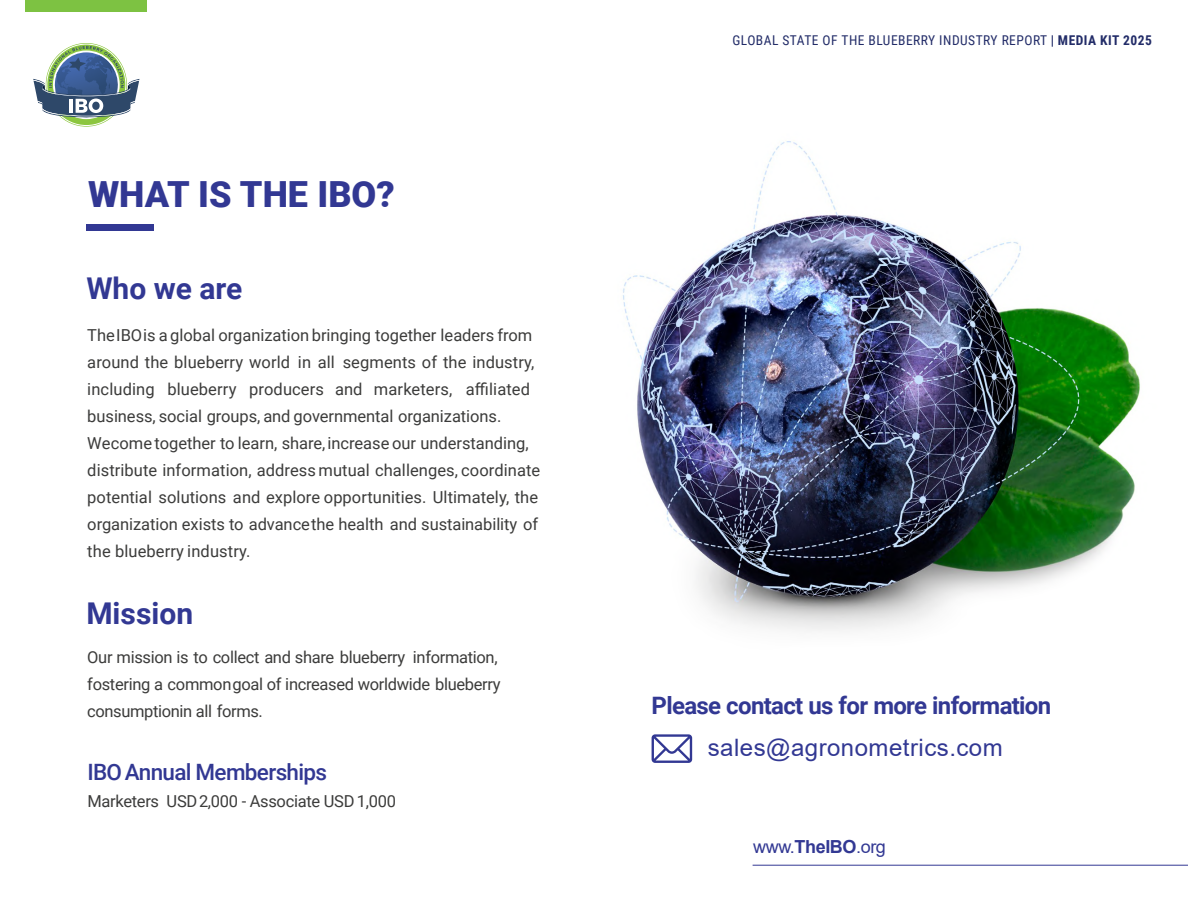
<style>
.page{position:relative;width:1188px;height:918px;background:#fff}
.page>*{position:absolute;margin:0;border:0;box-sizing:border-box;transform-origin:0 0}
.t1{font:900 36px "Roboto";color:#323893}
.t2{font:700 30px "Roboto";color:#323893}
.t3{font:700 24px "Roboto";letter-spacing:-.03em;color:#323893}
.t4{font:24px "Arial";letter-spacing:.02em;color:#323893}
.t5{font:500 22.5px "Roboto";letter-spacing:-.03em;color:#323893}
.t6{font:18px "Arial";letter-spacing:-.02em;color:#323893}
.t7{font:16.5px/27px "Roboto";color:#3c3c3b}
.t8{font:16.5px/27px "Roboto";letter-spacing:-.02em;color:#3c3c3b}
.t9{font:13.5px "Roboto Condensed";letter-spacing:.035em;color:#222c68}
.s1{font-weight:700}
</style>
<div class="page">
<img style="left:623px;top:140px;width:517px;height:491px">
<hr style="left:753px;top:865px;width:435px;height:1px;background:#323893">
<svg style="left:652px;top:734px;width:40px;height:29px"></svg>
<div style="left:86px;top:224px;width:68px;height:6px;background:#323893"></div>
<svg style="left:46px;top:43px;width:81px;height:84px"></svg>
<svg style="left:33px;top:46px;width:107px;height:73px"></svg>
<div style="left:26px;top:0;width:121px;height:12px;background:#7dc242"></div>
<h1 class="t1" style="left:88px;top:180px;width:308px">WHAT IS THE IBO?</h1>
<h2 class="t2" style="left:86px;top:277px;width:158px">Who we are</h2>
<p class="t7" style="left:87px;top:323px;width:455px">TheIBOis a global organization bringing together leaders from around the blueberry world in all segments of the industry, including blueberry producers and marketers, affiliated business, social groups, and governmental organizations.<br>Wecome together to learn, share, increase our understanding, distribute information, address mutual challenges, coordinate potential solutions and explore opportunities. Ultimately, the organization exists to advancethe health and sustainability of the blueberry industry.</p>
<h2 class="t2" style="left:86px;top:601px;width:108px">Mission</h2>
<p class="t8" style="left:87px;top:646px;width:415px">Our mission is to collect and share blueberry information, fostering a commongoal of increased worldwide blueberry consumptionin all forms.</p>
<h3 class="t5" style="left:87px;top:763px;width:241px">IBO Annual Memberships</h3>
<p class="t7" style="left:87px;top:789px;width:310px">Marketers USD2,000 - Associate USD1,000</p>
<p class="t9" style="left:732px;top:35px;width:421px">GLOBAL STATE OF THE BLUEBERRY INDUSTRY REPORT <span class="s1">| MEDIA KIT 2025</span></p>
<h3 class="t3" style="left:652px;top:696px;width:401px">Please contact us for more information</h3>
<h3 class="t4" style="left:708px;top:739px;width:297px">sales@agronometrics.com</h3>
<p class="t6" style="left:753px;top:840px;width:134px">www.<span class="s1">TheIBO</span>.org</p>
</div>
